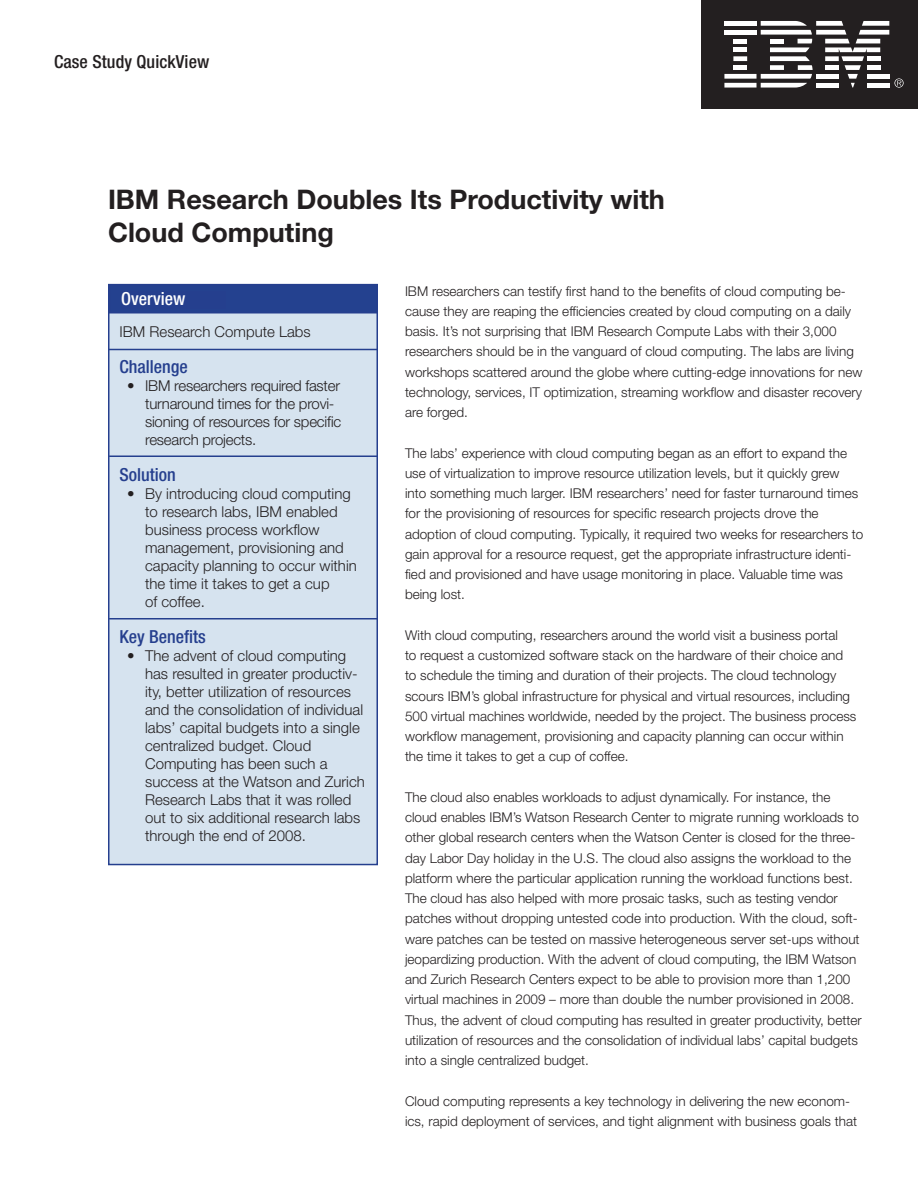
<style>
.page{position:relative;width:918px;height:1188px;background:#fff}
.page>*{position:absolute;margin:0;border:0;box-sizing:border-box;transform-origin:0 0}
.t1{font:700 27px/32.4px "Helvetica Neue";color:#231f20}
.t2{font:500 condensed 18px "Helvetica Neue";color:#253f8e}
.t3{font:500 condensed 18px "Helvetica Neue";letter-spacing:.005em;color:#231f20}
.t4{font:500 condensed 18px "Helvetica Neue";color:#fff}
.t5{font:300 15px/18px "Helvetica Neue";color:#231f20}
.t6{font:300 13.5px/20.2px "Helvetica Neue";color:#231f20}
</style>
<div class="page">
<div style="left:701px;top:0;width:217px;height:109px;background:#231f20"></div>
<svg style="left:724px;top:21px;width:180px;height:67px"></svg>
<div style="left:108px;top:284px;width:270px;height:581px;background:#d6e3ef;border:2px solid #253f8e"></div>
<div style="left:109px;top:285px;width:269px;height:29px;background:#24418f;border:2px solid #253f8e"></div>
<hr style="left:109px;top:349px;width:269px;height:1px;background:#253f8e">
<hr style="left:109px;top:456px;width:269px;height:1px;background:#253f8e">
<hr style="left:109px;top:618px;width:269px;height:2px;background:#253f8e">
<h2 class="t3" style="left:54px;top:51px;width:157px">Case Study QuickView</h2>
<h1 class="t1" style="left:108px;top:183px;width:558px">IBM Research Doubles Its Productivity with<br>Cloud Computing</h1>
<h2 class="t4" style="left:121px;top:288px;width:66px">Overview</h2>
<p class="t5" style="left:120px;top:323px;width:193px">IBM Research Compute Labs</p>
<h2 class="t2" style="left:120px;top:356px;width:70px">Challenge</h2>
<p class="t5" style="left:145px;top:377px;width:198px;text-indent:-18px">• IBM researchers required faster turnaround times for the provi&shy;sioning of resources for specific research projects.</p>
<h2 class="t2" style="left:120px;top:464px;width:58px">Solution</h2>
<p class="t5" style="left:145px;top:485px;width:213px;text-indent:-18px">• By introducing cloud computing to research labs, IBM enabled business process workflow management, provisioning and capacity planning to occur within the time it takes to get a cup<br>of coffee.</p>
<h2 class="t2" style="left:120px;top:626px;width:88px">Key Benefits</h2>
<p class="t5" style="left:145px;top:647px;width:221px;text-indent:-18px">• The advent of cloud computing has resulted in greater productiv&shy;ity, better utilization of resources and the consolidation of individual labs’ capital budgets into a single centralized budget. Cloud<br>Computing has been such a success at the Watson and Zurich<br>Research Labs that it was rolled out to six additional research labs through the end of 2008.</p>
<p class="t6" style="left:405px;top:280px;width:459px">IBM researchers can testify first hand to the benefits of cloud computing be&shy;cause they are reaping the efficiencies created by cloud computing on a daily basis. It’s not surprising that IBM Research Compute Labs with their 3,000 researchers should be in the vanguard of cloud computing. The labs are living workshops scattered around the globe where cutting-edge innovations for new technology, services, IT optimization, streaming workflow and disaster recovery are forged.</p>
<p class="t6" style="left:405px;top:442px;width:460px">The labs’ experience with cloud computing began as an effort to expand the use of virtualization to improve resource utilization levels, but it quickly grew into something much larger. IBM researchers’ need for faster turnaround times for the provisioning of resources for specific research projects drove the adoption of cloud computing. Typically, it required two weeks for researchers to gain approval for a resource request, get the appropriate infrastructure identi&shy;fied and provisioned and have usage monitoring in place. Valuable time was being lost.</p>
<p class="t6" style="left:405px;top:625px;width:453px">With cloud computing, researchers around the world visit a business portal<br>to request a customized software stack on the hardware of their choice and to schedule the timing and duration of their projects. The cloud technology scours IBM’s global infrastructure for physical and virtual resources, including 500 virtual machines worldwide, needed by the project. The business process workflow management, provisioning and capacity planning can occur within the time it takes to get a cup of coffee.</p>
<p class="t6" style="left:405px;top:787px;width:458px">The cloud also enables workloads to adjust dynamically. For instance, the cloud enables IBM’s Watson Research Center to migrate running workloads to other global research centers when the Watson Center is closed for the three&shy;day Labor Day holiday in the U.S. The cloud also assigns the workload to the platform where the particular application running the workload functions best.<br>The cloud has also helped with more prosaic tasks, such as testing vendor patches without dropping untested code into production. With the cloud, soft&shy;ware patches can be tested on massive heterogeneous server set-ups without jeopardizing production. With the advent of cloud computing, the IBM Watson and Zurich Research Centers expect to be able to provision more than 1,200 virtual machines in 2009 – more than double the number provisioned in 2008.<br>Thus, the advent of cloud computing has resulted in greater productivity, better utilization of resources and the consolidation of individual labs’ capital budgets into a single centralized budget.</p>
<p class="t6" style="left:405px;top:1090px;width:454px">Cloud computing represents a key technology in delivering the new econom&shy;ics, rapid deployment of services, and tight alignment with business goals that</p>
</div>
